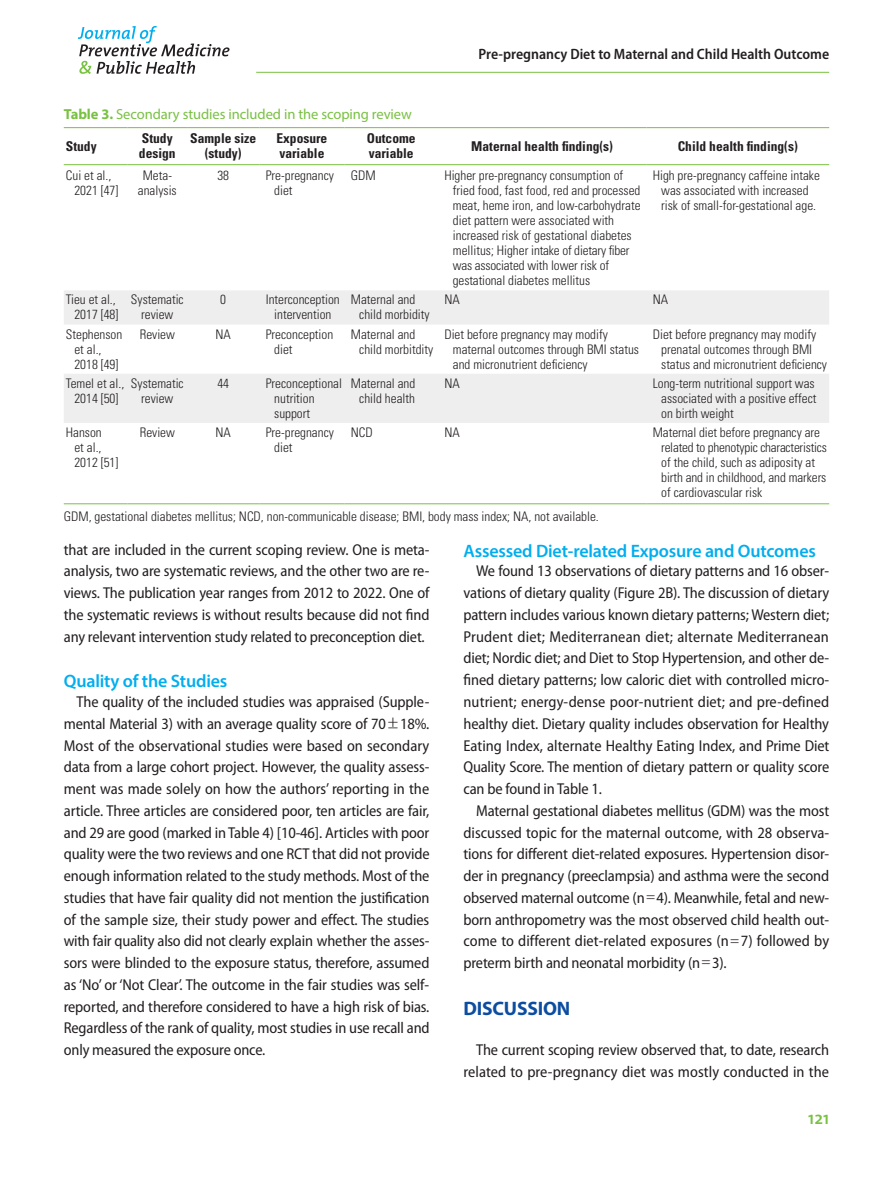
<style>
.page{position:relative;width:893px;height:1191px;background:#fff}
.page>*{position:absolute;margin:0;border:0;box-sizing:border-box;transform-origin:0 0}
.jpmph_대제목{font:700 19.5px "Myriad Pro";letter-spacing:-.01em;color:#0d4da1}
.jpmph_중제목{font:600 18px "Myriad Pro";letter-spacing:-.01em;color:#00aeef}
.t1{font:600 18px "The Mix";color:#79c142}
.jpmph_본문{font:semi-condensed 15.75px/21.8px "Myriad Pro";letter-spacing:-.01em;color:#231f20;text-align:justify}
.t2{font:600 semi-condensed 15px "Myriad Pro";color:#231f20}
.jpmph_표그림캡션{font:14.55px "Myriad Pro";letter-spacing:-.005em;color:#79c142}
.jpmph_표머리{font:700 condensed 13.5px/15px "Univers LT Std";color:#231f20;text-align:center}
.jpmph_표본문{font:300 condensed 13.2px/15px "Univers LT Std";color:#231f20}
.s1{font-weight:700}
.s2{font-family:"Dotum";font-stretch:normal}
</style>
<div class="page">
<hr style="left:256px;top:72px;width:573px;height:1px;background:#79c142">
<svg style="left:78px;top:26px;width:152px;height:48px"></svg>
<svg style="left:64px;top:128px;width:765px;height:1px"></svg>
<svg style="left:64px;top:290px;width:765px;height:133px;fill:#eeeeef"></svg>
<hr style="left:64px;top:127px;width:64px;height:1px;background:#79c142">
<hr style="left:128px;top:127px;width:59px;height:1px;background:#79c142">
<hr style="left:187px;top:127px;width:72px;height:1px;background:#79c142">
<hr style="left:259px;top:127px;width:85px;height:1px;background:#79c142">
<hr style="left:344px;top:127px;width:94px;height:1px;background:#79c142">
<hr style="left:438px;top:127px;width:208px;height:1px;background:#79c142">
<hr style="left:646px;top:127px;width:183px;height:1px;background:#79c142">
<hr style="left:64px;top:164px;width:64px;height:1px;background:#79c142">
<hr style="left:128px;top:164px;width:59px;height:1px;background:#79c142">
<hr style="left:187px;top:164px;width:72px;height:1px;background:#79c142">
<hr style="left:259px;top:164px;width:85px;height:1px;background:#79c142">
<hr style="left:344px;top:164px;width:94px;height:1px;background:#79c142">
<hr style="left:438px;top:164px;width:208px;height:1px;background:#79c142">
<hr style="left:646px;top:164px;width:183px;height:1px;background:#79c142">
<hr style="left:64px;top:503px;width:64px;height:1px;background:#79c142">
<hr style="left:128px;top:503px;width:59px;height:1px;background:#79c142">
<hr style="left:187px;top:503px;width:72px;height:1px;background:#79c142">
<hr style="left:259px;top:503px;width:85px;height:1px;background:#79c142">
<hr style="left:344px;top:503px;width:94px;height:1px;background:#79c142">
<hr style="left:438px;top:503px;width:208px;height:1px;background:#79c142">
<hr style="left:646px;top:503px;width:183px;height:1px;background:#79c142">
<p class="jpmph_표그림캡션" style="left:64px;top:105px;width:350px"><span class="s1">Table 3.</span> Secondary studies included in the scoping review</p>
<p class="jpmph_표머리" style="left:66px;top:138px;width:32px">Study</p>
<p class="jpmph_표머리" style="left:142px;top:131px;width:32px">Study</p>
<p class="jpmph_표머리" style="left:139px;top:146px;width:38px">design</p>
<p class="jpmph_표머리" style="left:190px;top:131px;width:68px">Sample size (study)</p>
<p class="jpmph_표머리" style="left:276px;top:131px;width:52px">Exposure</p>
<p class="jpmph_표머리" style="left:367px;top:131px;width:50px">Outcome</p>
<p class="jpmph_표머리" style="left:369px;top:146px;width:46px">variable</p>
<p class="jpmph_표머리" style="left:279px;top:146px;width:46px">variable</p>
<p class="t2" style="left:479px;top:46px;width:352px">Pre-pregnancy Diet to Maternal and Child Health Outcome</p>
<p class="jpmph_표머리" style="left:471px;top:138px;width:143px">Maternal health finding(s)</p>
<p class="jpmph_표머리" style="left:678px;top:138px;width:122px">Child health finding(s)</p>
<p class="jpmph_표본문" style="left:74px;top:168px;width:45px;text-indent:-9px">Cui et al.,<br>2021 [47]</p>
<p class="jpmph_표본문" style="left:143px;top:168px;width:31px">Meta-</p>
<p class="jpmph_표본문" style="left:138px;top:183px;width:40px">analysis</p>
<p class="jpmph_표본문" style="left:217px;top:168px;width:13px">38</p>
<p class="jpmph_표본문" style="left:274px;top:168px;width:61px;text-indent:-9px">Pre-pregnancy diet</p>
<p class="jpmph_표본문" style="left:351px;top:168px;width:26px">GDM</p>
<p class="jpmph_표본문" style="left:453px;top:168px;width:189px;text-indent:-9px">Higher pre-pregnancy consumption of fried food, fast food, red and processed meat, heme iron, and low-carbohydrate diet pattern were associated with increased risk of gestational diabetes mellitus; Higher intake of dietary fiber was associated with lower risk of gestational diabetes mellitus</p>
<p class="jpmph_표본문" style="left:653px;top:168px;width:169px;text-align:center">High pre-pregnancy caffeine intake was associated with increased risk of small-for-gestational age.</p>
<p class="jpmph_표본문" style="left:66px;top:292px;width:54px;text-align:right">Tieu et al.,<br>2017 [48]</p>
<p class="jpmph_표본문" style="left:131px;top:292px;width:54px;text-align:center">Systematic review</p>
<p class="jpmph_표본문" style="left:220px;top:292px;width:7px">0</p>
<p class="jpmph_표본문" style="left:266px;top:292px;width:76px;text-align:center">Interconception intervention</p>
<p class="jpmph_표본문" style="left:359px;top:292px;width:72px;text-indent:-9px">Maternal and child morbidity</p>
<p class="jpmph_표본문" style="left:444px;top:292px;width:17px">NA</p>
<p class="jpmph_표본문" style="left:653px;top:292px;width:17px">NA</p>
<p class="jpmph_표본문" style="left:74px;top:326px;width:49px;text-indent:-9px">Stephenson et al.,<br>2018 [49]</p>
<p class="jpmph_표본문" style="left:140px;top:326px;width:37px">Review</p>
<p class="jpmph_표본문" style="left:216px;top:326px;width:17px">NA</p>
<p class="jpmph_표본문" style="left:274px;top:326px;width:60px;text-indent:-9px">Preconception diet</p>
<p class="jpmph_표본문" style="left:359px;top:326px;width:76px;text-indent:-9px">Maternal and child morbitdity</p>
<p class="jpmph_표본문" style="left:453px;top:326px;width:188px;text-indent:-9px">Diet before pregnancy may modify maternal outcomes through BMI status and micronutrient deficiency</p>
<p class="jpmph_표본문" style="left:661px;top:326px;width:167px;text-indent:-9px">Diet before pregnancy may modify prenatal outcomes through BMI status and micronutrient deficiency</p>
<p class="jpmph_표본문" style="left:66px;top:375px;width:60px;text-align:center">Temel et al.,<br>2014 [50]</p>
<p class="jpmph_표본문" style="left:131px;top:375px;width:54px;text-align:center">Systematic review</p>
<p class="jpmph_표본문" style="left:217px;top:375px;width:13px">44</p>
<p class="jpmph_표본문" style="left:274px;top:375px;width:69px;text-indent:-9px">Preconceptional nutrition support</p>
<p class="jpmph_표본문" style="left:351px;top:375px;width:66px;text-align:right">Maternal and child health</p>
<p class="jpmph_표본문" style="left:444px;top:375px;width:17px">NA</p>
<p class="jpmph_표본문" style="left:661px;top:375px;width:157px;text-indent:-9px">Long-term nutritional support was associated with a positive effect on birth weight</p>
<p class="jpmph_표본문" style="left:74px;top:425px;width:45px;text-indent:-9px">Hanson<br>et al.,<br>2012 [51]</p>
<p class="jpmph_표본문" style="left:140px;top:425px;width:37px">Review</p>
<p class="jpmph_표본문" style="left:216px;top:425px;width:17px">NA</p>
<p class="jpmph_표본문" style="left:274px;top:425px;width:61px;text-indent:-9px">Pre-pregnancy diet</p>
<p class="jpmph_표본문" style="left:351px;top:425px;width:24px">NCD</p>
<p class="jpmph_표본문" style="left:444px;top:425px;width:17px">NA</p>
<p class="jpmph_표본문" style="left:661px;top:425px;width:167px;text-indent:-9px">Maternal diet before pregnancy are related to phenotypic characteristics of the child, such as adiposity at birth and in childhood, and markers of cardiovascular risk</p>
<p class="jpmph_표본문" style="left:64px;top:508px;width:537px">GDM, gestational diabetes mellitus; NCD, non-communicable disease; BMI, body mass index; NA, not available.</p>
<p class="jpmph_본문" style="left:64px;top:539px;width:367px">that are included in the current scoping review. One is meta&shy;analysis, two are systematic reviews, and the other two are re&shy;views. The publication year ranges from 2012 to 2022. One of the systematic reviews is without results because did not find any relevant intervention study related to preconception diet.</p>
<p class="jpmph_중제목" style="left:64px;top:669px;width:165px">Quality of the Studies</p>
<p class="jpmph_본문" style="left:64px;top:691px;width:367px;text-indent:13px">The quality of the included studies was appraised (Supple&shy;mental Material 3) with an average quality score of 70<span class="s2">±</span>18%.<br>Most of the observational studies were based on secondary data from a large cohort project. However, the quality assess&shy;ment was made solely on how the authors’ reporting in the article. Three articles are considered poor, ten articles are fair, and 29 are good (marked in Table 4) [10-46]. Articles with poor quality were the two reviews and one RCT that did not provide enough information related to the study methods. Most of the studies that have fair quality did not mention the justification of the sample size, their study power and effect. The studies with fair quality also did not clearly explain whether the asses&shy;sors were blinded to the exposure status, therefore, assumed as ‘No’ or ‘Not Clear’. The outcome in the fair studies was self&shy;reported, and therefore considered to have a high risk of bias.<br>Regardless of the rank of quality, most studies in use recall and only measured the exposure once.</p>
<p class="jpmph_중제목" style="left:463px;top:539px;width:354px">Assessed Diet-related Exposure and Outcomes</p>
<p class="jpmph_본문" style="left:463px;top:560px;width:367px;text-indent:13px">We found 13 observations of dietary patterns and 16 obser&shy;vations of dietary quality (Figure 2B). The discussion of dietary pattern includes various known dietary patterns; Western diet; Prudent diet; Mediterranean diet; alternate Mediterranean diet; Nordic diet; and Diet to Stop Hypertension, and other de&shy;fined dietary patterns; low caloric diet with controlled micro&shy;nutrient; energy-dense poor-nutrient diet; and pre-defined healthy diet. Dietary quality includes observation for Healthy Eating Index, alternate Healthy Eating Index, and Prime Diet Quality Score. The mention of dietary pattern or quality score can be found in Table 1.</p>
<p class="jpmph_본문" style="left:463px;top:800px;width:367px;text-indent:13px">Maternal gestational diabetes mellitus (GDM) was the most discussed topic for the maternal outcome, with 28 observa&shy;tions for different diet-related exposures. Hypertension disor&shy;der in pregnancy (preeclampsia) and asthma were the second observed maternal outcome (n<span class="s2">=</span>4). Meanwhile, fetal and new&shy;born anthropometry was the most observed child health out&shy;come to different diet-related exposures (n<span class="s2">=</span>7) followed by preterm birth and neonatal morbidity (n<span class="s2">=</span>3).</p>
<p class="jpmph_대제목" style="left:463px;top:995px;width:108px">DISCUSSION</p>
<p class="jpmph_본문" style="left:463px;top:1039px;width:367px;text-align:right">The current scoping review observed that, to date, research related to pre-pregnancy diet was mostly conducted in the</p>
<p class="t1" style="left:808px;top:1103px;width:22px">121</p>
</div>
